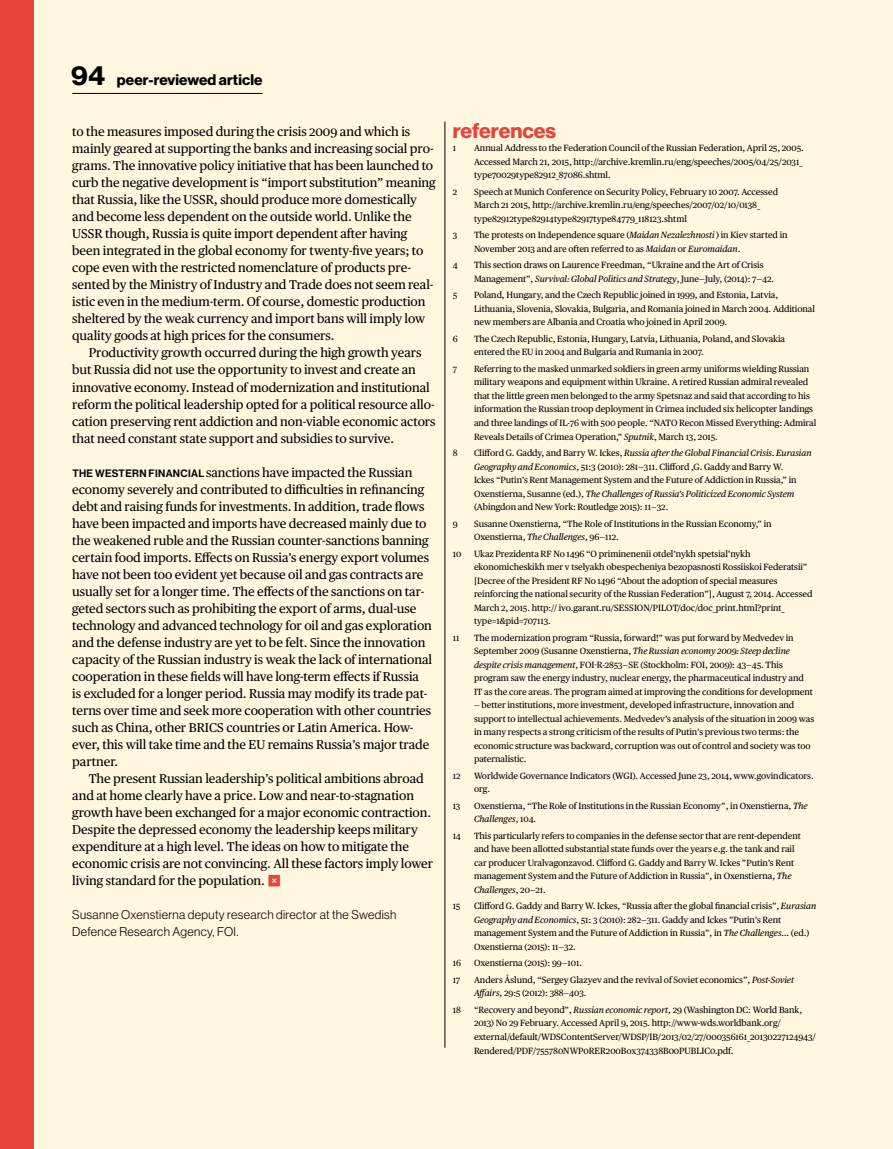
<style>
.page{position:relative;width:893px;height:1149px;background:#fff}
.page>*{position:absolute;margin:0;border:0;box-sizing:border-box;transform-origin:0 0}
.t1{font:21px "N Haas Grotesk DS Pro 75 Bd";color:#e6443c}
.t2{font:15px "N Haas Grotesk DS Pro 75 Bd";letter-spacing:.01em;color:#000}
.t3{font:12.75px/17px "Publico Text";letter-spacing:-.005em;color:#000}
.t4{font:12.45px/17px "N Haas Grotesk DS Pro 45 Lt";letter-spacing:.025em;color:#000}
.t5{font:10.5px "N Haas Grotesk DS Pro 65 Md";letter-spacing:.035em;color:#000}
.t6{font:9px/13.5px "Publico Text";letter-spacing:-.005em;color:#000}
.s1{font-size:27px}
.s2{font-family:"P22 Toy Box Blocks Solid";font-size:18px;color:#e6443c}
.s3{font-style:italic}
</style>
<div class="page">
<div style="left:0;top:0;width:893px;height:1148px;background:#fff7e0"></div>
<hr style="left:445px;top:121px;width:1px;height:926px;background:#000">
<div style="left:0;top:0;width:33px;height:1148px;background:#e6443c"></div>
<hr style="left:72px;top:93px;width:191px;height:1px;background:#000">
<h2 class="t2" style="left:71px;top:71px;width:193px"><span class="s1">94</span> peer-reviewed article</h2>
<p class="t3" style="left:72px;top:122px;width:365px">to the measures imposed during the crisis 2009 and which is mainly geared at supporting the banks and increasing social pro&shy;grams. The innovative policy initiative that has been launched to curb the negative development is “import substitution” meaning that Russia, like the USSR, should produce more domestically and become less dependent on the outside world. Unlike the USSR though, Russia is quite import dependent after having been integrated in the global economy for twenty-five years; to cope even with the restricted nomenclature of products pre&shy;sented by the Ministry of Industry and Trade does not seem real&shy;istic even in the medium-term. Of course, domestic production sheltered by the weak currency and import bans will imply low quality goods at high prices for the consumers.</p>
<p class="t3" style="left:72px;top:343px;width:365px;text-indent:16px">Productivity growth occurred during the high growth years but Russia did not use the opportunity to invest and create an innovative economy. Instead of modernization and institutional reform the political leadership opted for a political resource allo&shy;cation preserving rent addiction and non-viable economic actors that need constant state support and subsidies to survive.</p>
<p class="t5" style="left:72px;top:466px;width:32px">THE WES</p>
<p class="t5" style="left:119px;top:466px;width:69px">TERN FI NANCIAL</p>
<p class="t3" style="left:72px;top:463px;width:361px;text-indent:134px">sanctions have impacted the Russian economy severely and contributed to difficulties in refinancing debt and raising funds for investments. In addition, trade flows have been impacted and imports have decreased mainly due to the weakened ruble and the Russian counter-sanctions banning certain food imports. Effects on Russia’s energy export volumes have not been too evident yet because oil and gas contracts are usually set for a longer time. The effects of the sanctions on tar&shy;geted sectors such as prohibiting the export of arms, dual-use technology and advanced technology for oil and gas exploration and the defense industry are yet to be felt. Since the innovation capacity of the Russian industry is weak the lack of international cooperation in these fields will have long-term effects if Russia<br>is excluded for a longer period. Russia may modify its trade pat&shy;terns over time and seek more cooperation with other countries such as China, other BRICS countries or Latin America. How&shy;ever, this will take time and the EU remains Russia’s major trade partner.</p>
<p class="t3" style="left:72px;top:769px;width:362px;text-indent:16px">The present Russian leadership’s political ambitions abroad and at home clearly have a price. Low and near-to-stagnation growth have been exchanged for a major economic contraction.<br>Despite the depressed economy the leadership keeps military expenditure at a high level. The ideas on how to mitigate the economic crisis are not convincing. All these factors imply lower living standard for the population. <span class="s2">≈</span></p>
<h3 class="t4" style="left:72px;top:906px;width:326px">Susanne Oxenstierna deputy research director at the Swedish<br>Defence Research Agency, FOI.</h3>
<h1 class="t1" style="left:453px;top:118px;width:105px">references</h1>
<p class="t6" style="left:453px;top:141px;width:5px">1</p>
<p class="t6" style="left:474px;top:141px;width:331px">Annual Address to the Federation Council of the Russian Federation, April 25, 2005.<br>Accessed March 21, 2015, http://archive.kremlin.ru/eng/speeches/2005/04/25/2031_ type70029type82912_87086.shtml.</p>
<p class="t6" style="left:453px;top:184px;width:6px">2</p>
<p class="t6" style="left:474px;top:184px;width:306px">Speech at Munich Conference on Security Policy, February 10 2007. Accessed<br>March 21 2015, http://archive.kremlin.ru/eng/speeches/2007/02/10/0138_ type82912type82914type82917type84779_118123.shtml</p>
<p class="t6" style="left:453px;top:228px;width:6px">3</p>
<p class="t6" style="left:474px;top:228px;width:315px">The protests on Independence square (<span class="s3">Maidan Nezalezhnosti</span> ) in Kiev started in<br>November 2013 and are often referred to as <span class="s3">Maidan</span> or <span class="s3">Euromaidan</span>.</p>
<p class="t6" style="left:453px;top:258px;width:7px">4</p>
<p class="t6" style="left:474px;top:258px;width:302px">This section draws on Laurence Freedman, “Ukraine and the Art of Crisis<br>Management”, <span class="s3">Survival: Global Politics and Strategy</span>, June—July, (2014): 7—42.</p>
<p class="t6" style="left:453px;top:288px;width:6px">5</p>
<p class="t6" style="left:474px;top:288px;width:342px">Poland, Hungary, and the Czech Republic joined in 1999, and Estonia, Latvia,<br>Lithuania, Slovenia, Slovakia, Bulgaria, and Romania joined in March 2004. Additional new members are Albania and Croatia who joined in April 2009.</p>
<p class="t6" style="left:453px;top:331px;width:6px">6</p>
<p class="t6" style="left:474px;top:331px;width:313px">The Czech Republic, Estonia, Hungary, Latvia, Lithuania, Poland, and Slovakia entered the EU in 2004 and Bulgaria and Rumania in 2007.</p>
<p class="t6" style="left:453px;top:361px;width:6px">7</p>
<p class="t6" style="left:474px;top:361px;width:344px">Referring to the masked unmarked soldiers in green army uniforms wielding Russian military weapons and equipment within Ukraine. A retired Russian admiral revealed that the little green men belonged to the army Spetsnaz and said that according to his information the Russian troop deployment in Crimea included six helicopter landings and three landings of IL-76 with 500 people. “NATO Recon Missed Everything: Admiral Reveals Details of Crimea Operation,” <span class="s3">Sputnik</span>, March 13, 2015.</p>
<p class="t6" style="left:453px;top:445px;width:6px">8</p>
<p class="t6" style="left:474px;top:445px;width:339px">Clifford G. Gaddy, and Barry W. Ickes, <span class="s3">Russia after the Global Financial Crisis. Eurasian Geography and Economics</span>, 51:3 (2010): 281—311. Clifford ,G. Gaddy and Barry W.<br>Ickes “Putin’s Rent Management System and the Future of Addiction in Russia,” in Oxenstierna, Susanne (ed.), <span class="s3">The Challenges of Russia’s Politicized Economic System </span>(Abingdon and New York: Routledge 2015): 11—32.</p>
<p class="t6" style="left:453px;top:516px;width:6px">9</p>
<p class="t6" style="left:474px;top:516px;width:299px">Susanne Oxenstierna, “The Role of Institutions in the Russian Economy,” in<br>Oxenstierna, <span class="s3">The Challenges</span>, 96—112.</p>
<p class="t6" style="left:453px;top:546px;width:10px">10</p>
<p class="t6" style="left:474px;top:546px;width:340px">Ukaz Prezidenta RF No 1496 “O priminenenii otdel’nykh spetsial’nykh ekonomicheskikh mer v tselyakh obespecheniya bezopasnosti Rossiiskoi Federatsii” [Decree of the President RF No 1496 “About the adoption of special measures reinforcing the national security of the Russian Federation”], August 7, 2014. Accessed March 2, 2015. http:// ivo.garant.ru/SESSION/PILOT/doc/doc_print.html?print_ type=1&amp;pid=707113.</p>
<p class="t6" style="left:453px;top:630px;width:8px">11</p>
<p class="t6" style="left:474px;top:630px;width:340px">The modernization program “Russia, forward!” was put forward by Medvedev in September 2009 (Susanne Oxenstierna, <span class="s3">The Russian economy 2009: Steep decline despite crisis management</span>, FOI-R-2853—SE (Stockholm: FOI, 2009): 43—45. This program saw the energy industry, nuclear energy, the pharmaceutical industry and IT as the core areas. The program aimed at improving the conditions for development</p>
<p class="t6" style="left:474px;top:697px;width:342px">— better institutions, more investment, developed infrastructure, innovation and support to intellectual achievements. Medvedev’s analysis of the situation in 2009 was in many respects a strong criticism of the results of Putin’s previous two terms: the economic structure was backward, corruption was out of control and society was too paternalistic.</p>
<p class="t6" style="left:453px;top:768px;width:9px">12</p>
<p class="t6" style="left:474px;top:768px;width:341px">Worldwide Governance Indicators (WGI). Accessed June 23, 2014, www.govindicators. org.</p>
<p class="t6" style="left:453px;top:798px;width:9px">13</p>
<p class="t6" style="left:474px;top:798px;width:335px">Oxenstierna, “The Role of Institutions in the Russian Economy”, in Oxenstierna, <span class="s3">The<br>Challenges</span>, 104.</p>
<p class="t6" style="left:453px;top:828px;width:10px">14</p>
<p class="t6" style="left:474px;top:828px;width:328px">This particularly refers to companies in the defense sector that are rent-dependent and have been allotted substantial state funds over the years e.g. the tank and rail car producer Uralvagonzavod. Clifford G. Gaddy and Barry W. Ickes ”Putin’s Rent management System and the Future of Addiction in Russia”, in Oxenstierna, <span class="s3">The Challenges</span>, 20—21.</p>
<p class="t6" style="left:453px;top:898px;width:9px">15</p>
<p class="t6" style="left:474px;top:898px;width:344px">Clifford G. Gaddy and Barry W. Ickes, “Russia after the global financial crisis”, <span class="s3">Eurasian Geography and Economics</span>, 51: 3 (2010): 282—311. Gaddy and Ickes ”Putin’s Rent management System and the Future of Addiction in Russia”, in <span class="s3">The Challenges</span>… (ed.)<br>Oxenstierna (2015): 11—32.</p>
<p class="t6" style="left:453px;top:955px;width:10px">16</p>
<p class="t6" style="left:474px;top:955px;width:110px">Oxenstierna (2015): 99—101.</p>
<p class="t6" style="left:453px;top:972px;width:9px">17</p>
<p class="t6" style="left:474px;top:972px;width:321px">Anders Åslund, “Sergey Glazyev and the revival of Soviet economics”, <span class="s3">Post-Soviet<br>Affairs</span>, 29:5 (2012): 388—403.</p>
<p class="t6" style="left:453px;top:1002px;width:10px">18</p>
<p class="t6" style="left:474px;top:1002px;width:343px">“Recovery and beyond”, <span class="s3">Russian economic report</span>, 29 (Washington DC: World Bank, 2013) No 29 February. Accessed April 9, 2015. http://www-wds.worldbank.org/ external/default/WDSContentServer/WDSP/IB/2013/02/27/000356161_20130227124943/ Rendered/PDF/755780NWP0RER200Box374338B00PUBLIC0.pdf.</p>
</div>
